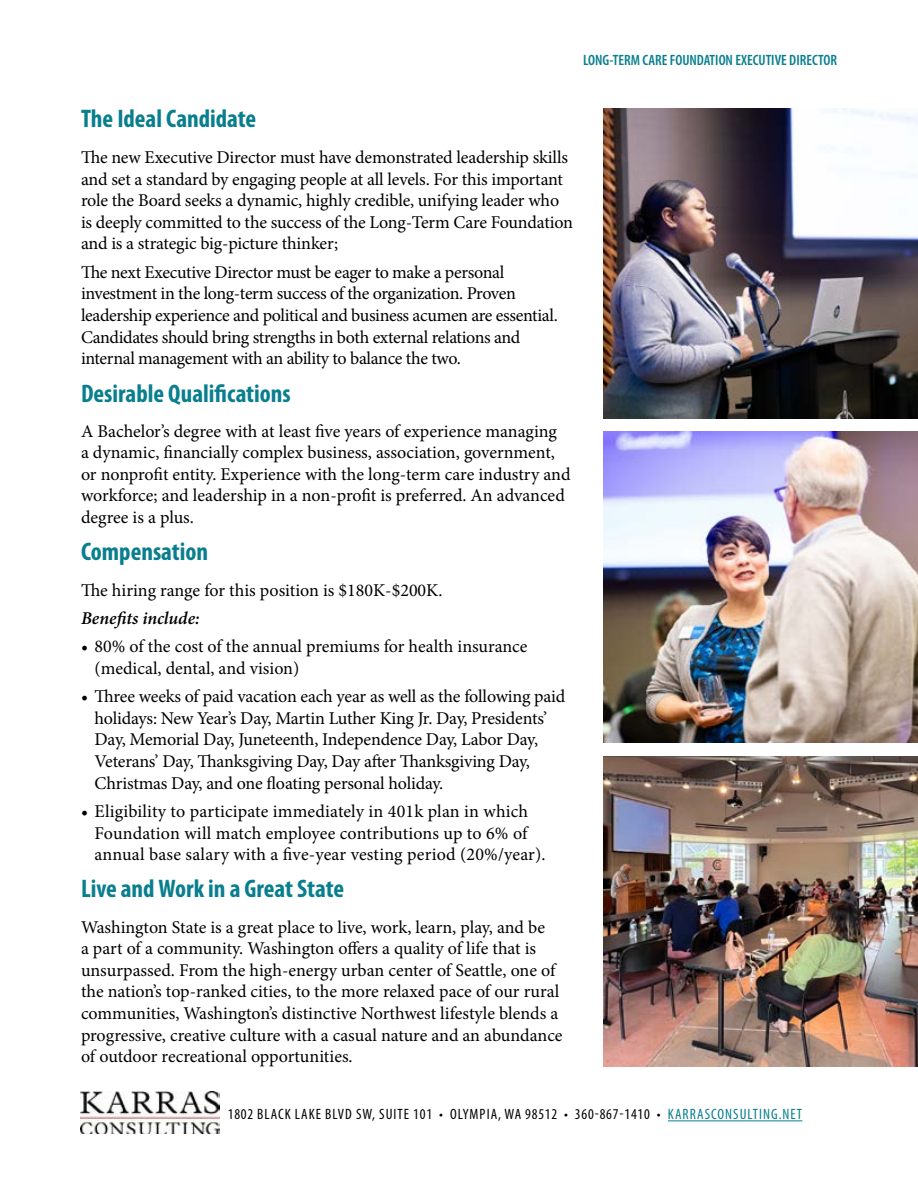
<style>
.page{position:relative;width:918px;height:1188px;background:#fff}
.page>*{position:absolute;margin:0;border:0;box-sizing:border-box;transform-origin:0 0}
.t1{font:700 condensed 25.5px "Myriad Pro";color:#087e8e}
.t2{font:18px/21.6px "Minion Pro";letter-spacing:-.01em;color:#000}
.t3{font:18px/21.6px "Minion Pro";letter-spacing:.01em;color:#000}
.t4{font:italic 600 18px "Minion Pro";color:#000}
.t5{font:condensed 15px "Myriad Pro";letter-spacing:.07em;color:#000}
.t6{font:600 condensed 15px "Myriad Pro";color:#087e8e}
.s1{color:#087e8e}
</style>
<div class="page">
<img style="left:81px;top:1091px;width:139px;height:43px">
<hr style="left:668px;top:1121px;width:134px;height:1px;background:#087e8e">
<img style="left:603px;top:432px;width:315px;height:310px">
<img style="left:603px;top:756px;width:315px;height:310px">
<img style="left:603px;top:108px;width:315px;height:310px">
<p class="t6" style="left:583px;top:52px;width:255px">LONG-TERM CARE FOUNDATION EXECUTIVE DIRECTOR</p>
<h1 class="t1" style="left:81px;top:103px;width:177px">The Ideal Candidate</h1>
<p class="t2" style="left:81px;top:147px;width:494px">The new Executive Director must have demonstrated leadership skills and set a standard by engaging people at all levels. For this important role the Board seeks a dynamic, highly credible, unifying leader who is deeply committed to the success of the Long-Term Care Foundation and is a strategic big-picture thinker;</p>
<p class="t2" style="left:81px;top:261px;width:478px">The next Executive Director must be eager to make a personal investment in the long-term success of the organization. Proven leadership experience and political and business acumen are essential.<br>Candidates should bring strengths in both external relations and internal management with an ability to balance the two.</p>
<h1 class="t1" style="left:81px;top:377px;width:211px">Desirable Qualifications</h1>
<p class="t2" style="left:81px;top:420px;width:491px">A Bachelor’s degree with at least five years of experience managing<br>a dynamic, financially complex business, association, government, or nonprofit entity. Experience with the long-term care industry and workforce; and leadership in a non-profit is preferred. An advanced degree is a plus.</p>
<h1 class="t1" style="left:81px;top:536px;width:129px">Compensation</h1>
<p class="t2" style="left:81px;top:579px;width:363px">The hiring range for this position is $180K-$200K.</p>
<p class="t4" style="left:81px;top:605px;width:120px">Benefits include:</p>
<p class="t2" style="left:94px;top:636px;width:435px;text-indent:-14px">• 80% of the cost of the annual premiums for health insurance (medical, dental, and vision)</p>
<p class="t2" style="left:94px;top:686px;width:472px;text-indent:-14px">• Three weeks of paid vacation each year as well as the following paid holidays: New Year’s Day, Martin Luther King Jr. Day, Presidents’ Day, Memorial Day, Juneteenth, Independence Day, Labor Day, Veterans’ Day, Thanksgiving Day, Day after Thanksgiving Day, Christmas Day, and one floating personal holiday.</p>
<p class="t3" style="left:94px;top:800px;width:453px;text-indent:-14px">• Eligibility to participate immediately in 401k plan in which<br>Foundation will match employee contributions up to 6% of annual base salary with a five-year vesting period (20%/year).</p>
<h1 class="t1" style="left:81px;top:873px;width:265px">Live and Work in a Great State</h1>
<p class="t2" style="left:81px;top:916px;width:483px">Washington State is a great place to live, work, learn, play, and be<br>a part of a community. Washington offers a quality of life that is unsurpassed. From the high-energy urban center of Seattle, one of the nation’s top-ranked cities, to the more relaxed pace of our rural communities, Washington’s distinctive Northwest lifestyle blends a progressive, creative culture with a casual nature and an abundance of outdoor recreational opportunities.</p>
<p class="t5" style="left:228px;top:1105px;width:576px">1802 BLACK LAKE BLVD SW, SUITE 101 • OLYMPIA, WA 98512 • 360-867-1410 • <span class="s1">KARRASCONSULTING.NET</span></p>
</div>
